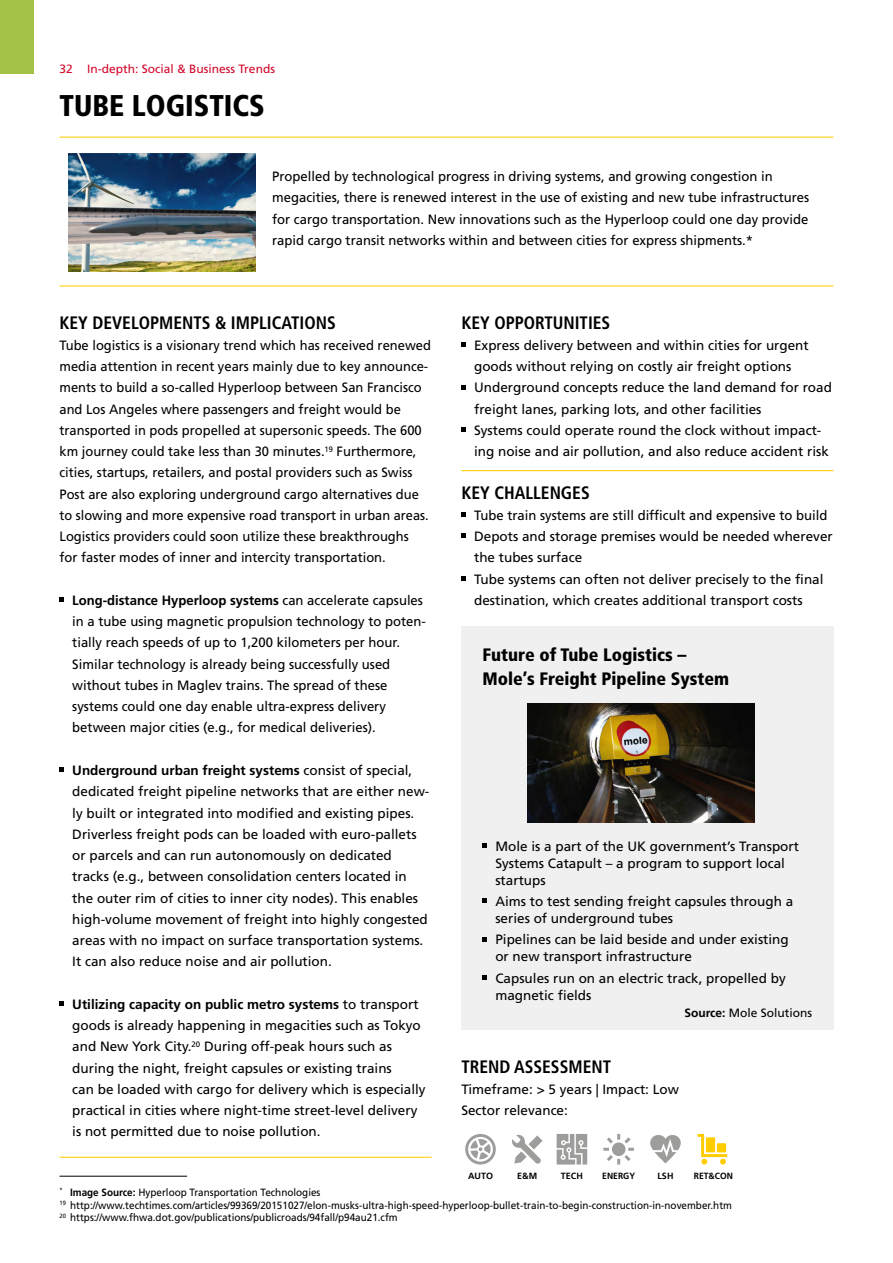
<style>
.page{position:relative;width:893px;height:1263px;background:#fff}
.page>*{position:absolute;margin:0;border:0;box-sizing:border-box;transform-origin:0 0}
.t1{font:900 condensed 30px "Frutiger LT Std";color:#000}
.t2{font:700 condensed 18px "Frutiger LT Std";color:#000}
.t3{font:900 condensed 18px/24px "Frutiger LT Std";color:#000}
.t4{font:13.5px/21.3px "Frutiger LT Std";color:#000}
.t5{font:13.5px/21.3px "Frutiger LT Std";color:#000;scale:.96 1}
.t6{font:12px "Frutiger LT Std";color:#d3072a}
.t7{font:12px "Frutiger LT Std";color:#000}
.t8{font:10.5px/12.8px "Frutiger LT Std";color:#000;scale:.94 1}
.t9{font:700 9px "Frutiger LT Std";color:#000}
.t10{font:700 9px "Frutiger LT Std";color:#000;scale:.95 1}
.s1{font-weight:700}
</style>
<div class="page">
<svg style="left:60px;top:597px;width:4px;height:5px"></svg>
<svg style="left:60px;top:767px;width:4px;height:5px"></svg>
<svg style="left:60px;top:1001px;width:4px;height:5px"></svg>
<div style="left:461px;top:626px;width:372px;height:404px;background:#f0f0f0"></div>
<svg style="left:483px;top:843px;width:4px;height:5px"></svg>
<svg style="left:483px;top:898px;width:4px;height:5px"></svg>
<svg style="left:483px;top:937px;width:4px;height:4px"></svg>
<svg style="left:483px;top:975px;width:4px;height:5px"></svg>
<img style="left:527px;top:704px;width:227px;height:119px">
<svg style="left:461px;top:342px;width:5px;height:5px"></svg>
<svg style="left:461px;top:385px;width:5px;height:4px"></svg>
<svg style="left:461px;top:427px;width:5px;height:5px"></svg>
<svg style="left:461px;top:512px;width:5px;height:5px"></svg>
<svg style="left:461px;top:534px;width:5px;height:4px"></svg>
<svg style="left:461px;top:576px;width:5px;height:5px"></svg>
<hr style="left:60px;top:137px;width:773px;height:1px;background:#fc0">
<hr style="left:60px;top:285px;width:773px;height:1px;background:#fc0">
<img style="left:68px;top:153px;width:187px;height:118px">
<hr style="left:461px;top:470px;width:372px;height:1px;background:#fc0">
<hr style="left:60px;top:1157px;width:372px;height:1px;background:#fc0">
<svg style="left:465px;top:1134px;width:31px;height:31px"></svg>
<svg style="left:512px;top:1134px;width:31px;height:30px"></svg>
<svg style="left:557px;top:1134px;width:30px;height:30px"></svg>
<svg style="left:603px;top:1134px;width:31px;height:30px"></svg>
<div style="left:612px;top:1142px;width:13px;height:14px;background:#9d9d9c;border-radius:50%"></div>
<svg style="left:697px;top:1134px;width:30px;height:30px"></svg>
<svg style="left:650px;top:1135px;width:31px;height:28px"></svg>
<hr style="left:60px;top:1176px;width:127px;height:1px;background:#000">
<div style="left:0;top:0;width:34px;height:74px;background:#a3c145"></div>
<p class="t6" style="left:60px;top:62px;width:217px">32 In-depth: Social &amp; Business Trends</p>
<h1 class="t1" style="left:60px;top:87px;width:207px">TUBE LOGISTICS</h1>
<p class="t4" style="left:272px;top:166px;width:539px">Propelled by technological progress in driving systems, and growing congestion in megacities, there is renewed interest in the use of existing and new tube infrastructures for cargo transportation. New innovations such as the Hyperloop could one day provide rapid cargo transit networks within and between cities for express shipments.*</p>
<h2 class="t2" style="left:60px;top:312px;width:278px">KEY DEVELOPMENTS &amp; IMPLICATIONS</h2>
<p class="t5" style="left:60px;top:334px;width:388px">Tube logistics is a visionary trend which has received renewed media attention in recent years mainly due to key announce&shy;ments to build a so-called Hyperloop between San Francisco and Los Angeles where passengers and freight would be transported in pods propelled at supersonic speeds. The 600 km journey could take less than 30 minutes.<sup>19</sup> Furthermore, cities, startups, retailers, and postal providers such as Swiss Post are also exploring underground cargo alternatives due to slowing and more expensive road transport in urban areas.<br>Logistics providers could soon utilize these breakthroughs<br>for faster modes of inner and intercity transportation.</p>
<p class="t4" style="left:72px;top:590px;width:355px"><span class="s1">Long-distance Hyperloop systems</span> can accelerate capsules in a tube using magnetic propulsion technology to poten&shy;tially reach speeds of up to 1,200 kilometers per hour.<br>Similar technology is already being successfully used without tubes in Maglev trains. The spread of these systems could one day enable ultra-express delivery between major cities (e.g., for medical deliveries).</p>
<p class="t4" style="left:72px;top:760px;width:359px"><span class="s1">Underground urban freight systems</span> consist of special, dedicated freight pipeline networks that are either new&shy;ly built or integrated into modified and existing pipes.<br>Driverless freight pods can be loaded with euro-pallets or parcels and can run autonomously on dedicated tracks (e.g., between consolidation centers located in the outer rim of cities to inner city nodes). This enables high-volume movement of freight into highly congested areas with no impact on surface transportation systems.<br>It can also reduce noise and air pollution.</p>
<p class="t4" style="left:72px;top:994px;width:355px"><span class="s1">Utilizing capacity on public metro systems</span> to transport goods is already happening in megacities such as Tokyo and New York City.<sup>20</sup> During off-peak hours such as during the night, freight capsules or existing trains<br>can be loaded with cargo for delivery which is especially practical in cities where night-time street-level delivery is not permitted due to noise pollution.</p>
<h2 class="t2" style="left:461px;top:312px;width:150px">KEY OPPORTUNITIES</h2>
<p class="t4" style="left:474px;top:334px;width:359px">Express delivery between and within cities for urgent goods without relying on costly air freight options Underground concepts reduce the land demand for road freight lanes, parking lots, and other facilities<br>Systems could operate round the clock without impact&shy;ing noise and air pollution, and also reduce accident risk</p>
<h2 class="t2" style="left:461px;top:482px;width:130px">KEY CHALLENGES</h2>
<p class="t4" style="left:474px;top:505px;width:360px">Tube train systems are still difficult and expensive to build Depots and storage premises would be needed wherever the tubes surface<br>Tube systems can often not deliver precisely to the final destination, which creates additional transport costs</p>
<h2 class="t3" style="left:483px;top:643px;width:248px">Future of Tube Logistics –<br>Mole’s Freight Pipeline System</h2>
<p class="t4" style="left:495px;top:838px;width:305px;line-height:17px">Mole is a part of the UK government’s Transport<br>Systems Catapult – a program to support local startups</p>
<p class="t4" style="left:495px;top:893px;width:299px;line-height:17px">Aims to test sending freight capsules through a series of underground tubes</p>
<p class="t4" style="left:495px;top:931px;width:295px;line-height:17px">Pipelines can be laid beside and under existing or new transport infrastructure</p>
<p class="t4" style="left:495px;top:969px;width:292px;line-height:17px">Capsules run on an electric track, propelled by magnetic fields</p>
<p class="t7" style="left:684px;top:1005px;width:129px"><span class="s1">Source:</span> Mole Solutions</p>
<h2 class="t2" style="left:461px;top:1056px;width:151px">TREND ASSESSMENT</h2>
<p class="t4" style="left:461px;top:1079px;width:219px">Timeframe: &gt; 5 years | Impact: Low<br>Sector relevance:</p>
<p class="t9" style="left:468px;top:1170px;width:27px">AUTO</p>
<p class="t9" style="left:517px;top:1170px;width:21px">E&amp;M</p>
<p class="t9" style="left:561px;top:1170px;width:24px">TECH</p>
<p class="t10" style="left:602px;top:1170px;width:36px">ENERGY</p>
<p class="t9" style="left:657px;top:1170px;width:18px">LSH</p>
<p class="t10" style="left:694px;top:1170px;width:43px">RET&amp;CON</p>
<p class="t8" style="left:60px;top:1186px;width:717px"><sup>*</sup> <span class="s1">Image Source:</span> Hyperloop Transportation Technologies<br><sup>19</sup> http://www.techtimes.com/articles/99369/20151027/elon-musks-ultra-high-speed-hyperloop-bullet-train-to-begin-construction-in-november.htm<br><sup>20</sup> https://www.fhwa.dot.gov/publications/publicroads/94fall/p94au21.cfm</p>
</div>
